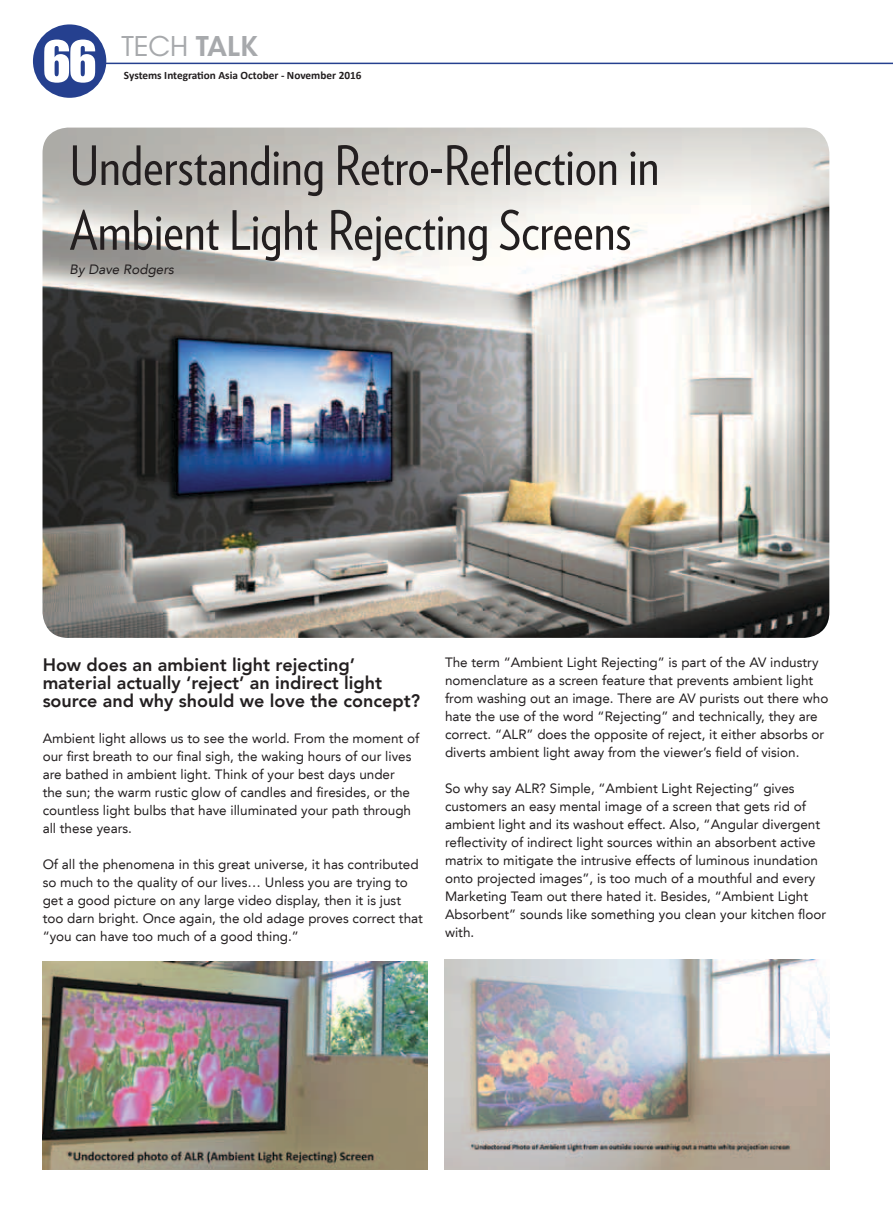
<style>
.page{position:relative;width:893px;height:1212px;background:#fff}
.page>*{position:absolute;margin:0;border:0;box-sizing:border-box;transform-origin:0 0}
.t1{font:54px/64.8px "Verlag Condensed";color:#231f20}
.t2{font:52.5px "Impact";color:#fff}
.t3{font:27px "ITC Avant Garde Std";color:#a7a9ac}
.t4{font:800 18px/18px "Avenir LT";color:#231f20}
.t5{font:13.5px/18px "Avenir LT";color:#231f20}
.t6{font:italic 13.5px "Avenir LT";color:#231f20}
.t7{font:700 11.25px "Calibri";color:#231f20}
.s1{font-weight:600}
</style>
<div class="page">
<img style="left:43px;top:128px;width:786px;height:510px">
<div style="left:33px;top:24px;width:73px;height:74px;background:#25408f;border-radius:50%"></div>
<hr style="left:71px;top:63px;width:822px;height:1px;background:#25408f">
<img style="left:445px;top:959px;width:384px;height:210px">
<img style="left:43px;top:962px;width:384px;height:207px">
<h2 class="t2" style="left:42px;top:21px;width:56px">66</h2>
<h3 class="t3" style="left:121px;top:30px;width:138px">TECH <span class="s1">TALK</span></h3>
<p class="t7" style="left:124px;top:68px;width:239px">Systems Integration Asia October - November 2016</p>
<h1 class="t1" style="left:70px;top:131px;width:591px">Understanding Retro-Reflection in<br>Ambient Light Rejecting Screens</h1>
<p class="t6" style="left:70px;top:261px;width:106px">By Dave Rodgers</p>
<h3 class="t4" style="left:43px;top:655px;width:379px">How does an ambient light rejecting’ material actually ‘reject’ an indirect light source and why should we love the concept?</h3>
<p class="t5" style="left:43px;top:729px;width:378px">Ambient light allows us to see the world. From the moment of our first breath to our final sigh, the waking hours of our lives are bathed in ambient light. Think of your best days under<br>the sun; the warm rustic glow of candles and firesides, or the countless light bulbs that have illuminated your path through all these years.</p>
<p class="t5" style="left:43px;top:855px;width:382px">Of all the phenomena in this great universe, it has contributed so much to the quality of our lives… Unless you are trying to get a good picture on any large video display, then it is just too darn bright. Once again, the old adage proves correct that “you can have too much of a good thing.”</p>
<p class="t5" style="left:445px;top:654px;width:385px">The term “Ambient Light Rejecting” is part of the AV industry nomenclature as a screen feature that prevents ambient light from washing out an image. There are AV purists out there who hate the use of the word “Rejecting” and technically, they are correct. “ALR” does the opposite of reject, it either absorbs or diverts ambient light away from the viewer’s field of vision.</p>
<p class="t5" style="left:445px;top:780px;width:383px">So why say ALR? Simple, “Ambient Light Rejecting” gives customers an easy mental image of a screen that gets rid of ambient light and its washout effect. Also, “Angular divergent reflectivity of indirect light sources within an absorbent active matrix to mitigate the intrusive effects of luminous inundation onto projected images”, is too much of a mouthful and every Marketing Team out there hated it. Besides, “Ambient Light Absorbent” sounds like something you clean your kitchen floor with.</p>
</div>
